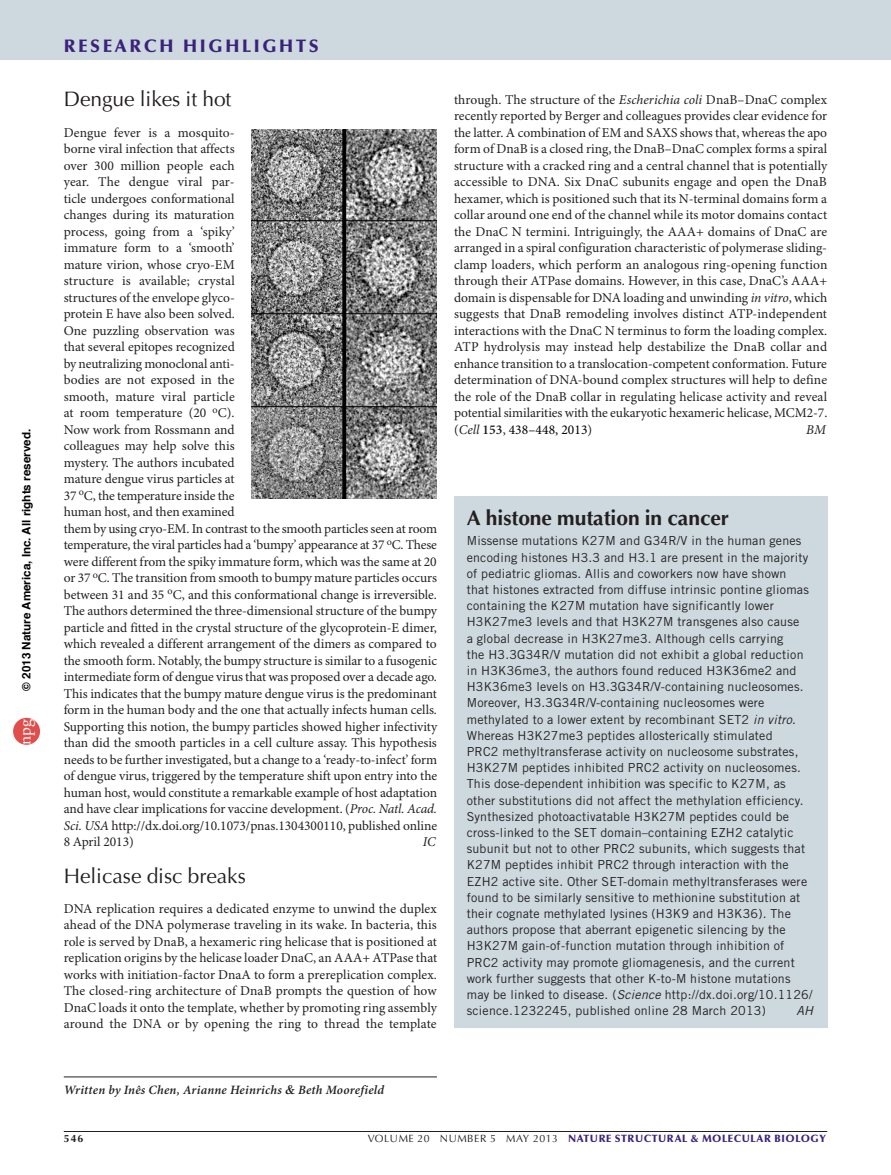
<style>
.page{position:relative;width:891px;height:1175px;background:#fff}
.page>*{position:absolute;margin:0;border:0;box-sizing:border-box;transform-origin:0 0}
.t1{font:21px "Optima LT Std";letter-spacing:-.005em;color:#231f20}
.t2{font:700 21px "Optima LT Std";letter-spacing:-.005em;color:#231f20}
.t3{font:900 18px "Optima LT Std";letter-spacing:.15em;color:#3a227b}
.t4{font:17.4px "Adobe Garamond Pro";color:#fff}
.t5{font:13.5px/16.5px "Minion Pro";letter-spacing:-.005em;color:#231f20;text-align:justify}
.t6{font:italic 13.5px "Minion Pro";color:#231f20}
.t7{font:italic 600 12.75px "Minion Pro";letter-spacing:.015em;color:#231f20}
.t8{font:12.45px/16.2px "Trade Gothic LT Std";letter-spacing:.015em;color:#231f20}
.t9{font:italic 12.45px "Trade Gothic LT Std";color:#231f20}
.t10{font:700 11.7px "Helvetica";color:#000}
.t11{font:900 10.5px "Optima LT Std";letter-spacing:.05em;color:#3a227b}
.t12{font:700 10.5px "Optima LT Std";color:#231f20}
.s1{font-style:italic}
.s2{font-weight:600}
.s3{color:#000}
.s4{font-family:"Times LT Std"}
.s5{font-weight:400;color:#231f20}
</style>
<div class="page">
<hr style="left:64px;top:1131px;width:763px;height:1px;background:#231f20">
<div style="left:0;top:0;width:891px;height:60px;background:#cdd8df"></div>
<hr style="left:64px;top:1076px;width:373px;height:1px;background:#231f20">
<div style="left:454px;top:497px;width:373px;height:531px;background:#cdd8df"></div>
<img style="left:252px;top:129px;width:185px;height:369px">
<div style="left:13px;top:718px;width:27px;height:26px;background:#df4e4a;border-radius:50%"></div>
<p class="t10" style="left:17px;top:690px;width:263px;rotate:-90deg">© 2013 Nature America, Inc. All rights reserved.</p>
<p class="t4" style="left:14px;top:744px;width:28px;rotate:-90deg">npg</p>
<h2 class="t3" style="left:64px;top:36px;width:257px">RESEARCH HIGHLIGHTS</h2>
<h1 class="t1" style="left:64px;top:87px;width:169px">Dengue likes it hot</h1>
<p class="t5" style="left:64px;top:125px;width:375px;text-align:left">Dengue fever is a mosquito-<br>borne viral infection that affects<br>over 300 million people each<br>year. The dengue viral par-<br>ticle undergoes conformational<br>changes during its maturation<br>process, going from a ‘spiky’<br>immature form to a ‘smooth’<br>mature virion, whose cryo-EM<br>structure is available; crystal<br>structures of the envelope glyco-<br>protein E have also been solved.<br>One puzzling observation was<br>that several epitopes recognized<br>by neutralizing monoclonal anti-<br>bodies are not exposed in the<br>smooth, mature viral particle<br>at room temperature (20 <sup>o</sup>C).<br>Now work from Rossmann and<br>colleagues may help solve this<br>mystery. The authors incubated<br>mature dengue virus particles at<br>37 <sup>o</sup>C, the temperature inside the<br>human host, and then examined<br>them by using cryo-EM. In contrast to the smooth particles seen at room temperature, the viral particles had a ‘bumpy’ appearance at 37 <sup>o</sup>C. These were different from the spiky immature form, which was the same at 20 or 37 <sup>o</sup>C. The transition from smooth to bumpy mature particles occurs between 31 and 35 <sup>o</sup>C, and this conformational change is irreversible.<br>The authors determined the three-dimensional structure of the bumpy particle and fitted in the crystal structure of the glycoprotein-E dimer, which revealed a different arrangement of the dimers as compared to the smooth form. Notably, the bumpy structure is similar to a fusogenic intermediate form of dengue virus that was proposed over a decade ago.<br>This indicates that the bumpy mature dengue virus is the predominant form in the human body and the one that actually infects human cells.<br>Supporting this notion, the bumpy particles showed higher infectivity than did the smooth particles in a cell culture assay. This hypothesis needs to be further investigated, but a change to a ‘ready-to-infect’ form of dengue virus, triggered by the temperature shift upon entry into the human host, would constitute a remarkable example of host adaptation and have clear implications for vaccine development. (<span class="s1">Proc. Natl. Acad.<br>Sci. USA</span> http://dx.doi.org/10.1073/pnas.1304300110, published online 8 April 2013)</p>
<p class="t6" style="left:423px;top:834px;width:14px">IC</p>
<h1 class="t1" style="left:64px;top:864px;width:184px">Helicase disc breaks</h1>
<p class="t5" style="left:64px;top:900px;width:375px">DNA replication requires a dedicated enzyme to unwind the duplex ahead of the DNA polymerase traveling in its wake. In bacteria, this role is served by DnaB, a hexameric ring helicase that is positioned at replication origins by the helicase loader DnaC, an AAA+ ATPase that works with initiation-factor DnaA to form a prereplication complex.<br>The closed-ring architecture of DnaB prompts the question of how DnaC loads it onto the template, whether by promoting ring assembly around the DNA or by opening the ring to thread the template</p>
<p class="t5" style="left:454px;top:92px;width:375px">through. The structure of the <span class="s1">Escherichia coli</span> DnaB–DnaC complex recently reported by Berger and colleagues provides clear evidence for the latter. A combination of EM and SAXS shows that, whereas the apo form of DnaB is a closed ring, the DnaB–DnaC complex forms a spiral structure with a cracked ring and a central channel that is potentially accessible to DNA. Six DnaC subunits engage and open the DnaB hexamer, which is positioned such that its N-terminal domains form a collar around one end of the channel while its motor domains contact the DnaC N termini. Intriguingly, the AAA+ domains of DnaC are arranged in a spiral configuration characteristic of polymerase sliding&shy;clamp loaders, which perform an analogous ring-opening function through their ATPase domains. However, in this case, DnaC’s AAA+ domain is dispensable for DNA loading and unwinding <span class="s1">in vitro</span>, which suggests that DnaB remodeling involves distinct ATP-independent interactions with the DnaC N terminus to form the loading complex.<br>ATP hydrolysis may instead help destabilize the DnaB collar and enhance transition to a translocation-competent conformation. Future determination of DNA-bound complex structures will help to define the role of the DnaB collar in regulating helicase activity and reveal potential similarities with the eukaryotic hexameric helicase, MCM2-7. (<span class="s1">Cell</span> <span class="s2">153</span>, <span class="s3">438–448, 2013</span>)</p>
<p class="t6" style="left:806px;top:421px;width:21px">BM</p>
<h1 class="t2" style="left:467px;top:505px;width:264px">A histone mutation in cancer</h1>
<p class="t8" style="left:467px;top:532px;width:347px">Missense mutations K27M and G34R/V in the human genes encoding histones H3.3 and H3.1 are present in the majority of pediatric gliomas. Allis and coworkers now have shown<br>that histones extracted from diffuse intrinsic pontine gliomas containing the K27M mutation have significantly lower H3K27me3 levels and that H3K27M transgenes also cause<br>a global decrease in H3K27me3. Although cells carrying<br>the H3.3G34R/V mutation did not exhibit a global reduction in H3K36me3, the authors found reduced H3K36me2 and H3K36me3 levels on H3.3G34R/V-containing nucleosomes.<br>Moreover, H3.3G34R/V-containing nucleosomes were methylated to a lower extent by recombinant SET2 <span class="s1">in vitro</span>.<br>Whereas H3K27me3 peptides allosterically stimulated<br>PRC2 methyltransferase activity on nucleosome substrates, H3K27M peptides inhibited PRC2 activity on nucleosomes.<br>This dose-dependent inhibition was specific to K27M, as other substitutions did not affect the methylation efficiency.<br>Synthesized photoactivatable H3K27M peptides could be cross-linked to the SET domain–containing EZH2 catalytic subunit but not to other PRC2 subunits, which suggests that K27M peptides inhibit PRC2 through interaction with the EZH2 active site. Other SET-domain methyltransferases were found to be similarly sensitive to methionine substitution at their cognate methylated lysines (H3K9 and H3K36). The authors propose that aberrant epigenetic silencing by the H3K27M gain-of-function mutation through inhibition of PRC2 activity may promote gliomagenesis, and the current work further suggests that other K-to-M histone mutations may be linked to disease. (<span class="s1">Science</span> http://dx.doi.org/10.1126/ science.1232245, published online 28 March 2013)</p>
<p class="t9" style="left:796px;top:1003px;width:18px">AH</p>
<p class="t7" style="left:64px;top:1082px;width:322px">Written by Inês Chen, Arianne Heinrichs <span class="s4">&amp;</span> Beth Moorefield</p>
<p class="t12" style="left:64px;top:1132px;width:21px">546</p>
<p class="t11" style="left:368px;top:1132px;width:460px"><span class="s5">volume 20 number 5 MAY 2013</span> NATURE STRUCTURAL &amp; MOLECULAR BIOLOGY</p>
</div>
